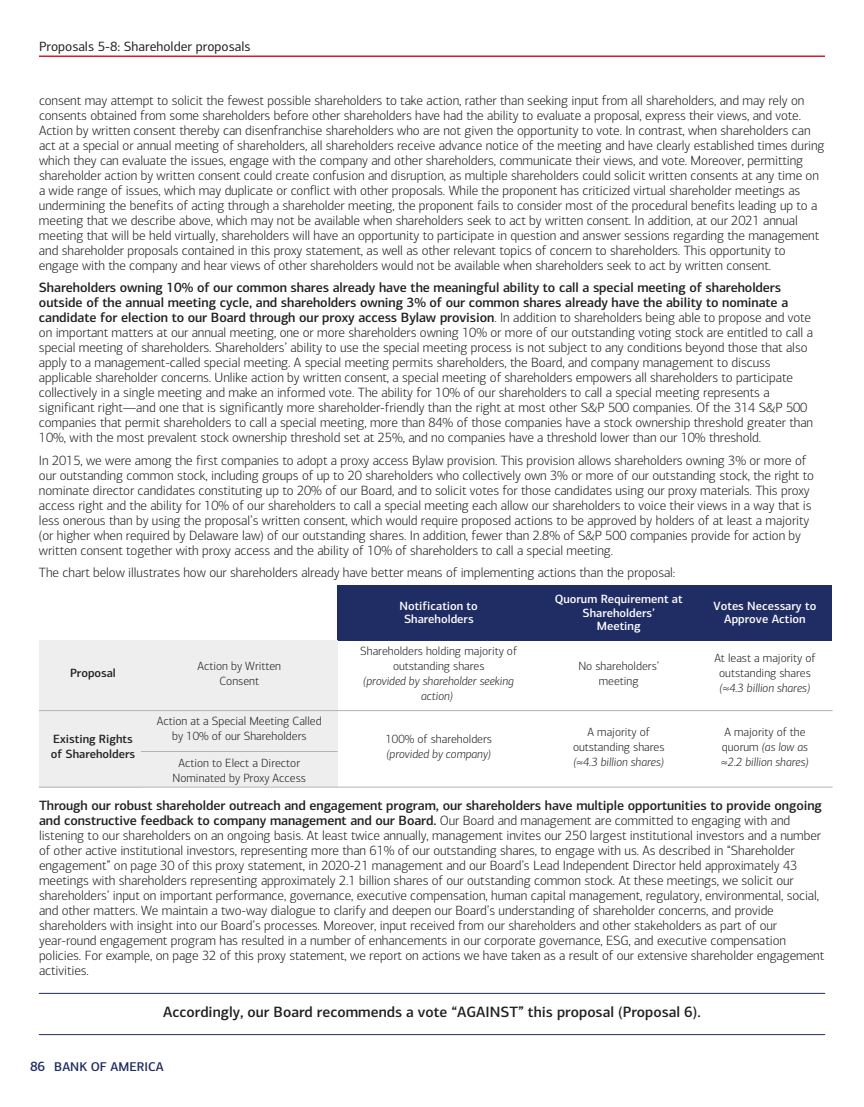
<style>
.page{position:relative;width:864px;height:1107px;background:#fff}
.page>*{position:absolute;margin:0;border:0;box-sizing:border-box;transform-origin:0 0}
.t1{font:500 15px "Connections";color:#231f20}
.t2{font:300 13.5px/15px "Connections";letter-spacing:-.005em;color:#231f20}
.t3{font:13.5px "Connections";color:#231f20}
.t4{font:500 12.75px "Connections";color:#202c64}
.t5{font:300 12px/15px "Connections";color:#231f20;text-align:center}
.t6{font:500 12px/13.5px "Connections";color:#fff;text-align:center}
.t7{font:italic 300 12px/15px "Connections";color:#231f20;text-align:center}
.t8{font:500 12px/15px "Connections";color:#231f20}
.s1{font-weight:500}
.s2{font-style:italic}
.s3{font-size:13.5px}
</style>
<div class="page">
<hr style="left:39px;top:56px;width:786px;height:1px;background:#d2202f">
<div style="left:338px;top:585px;width:494px;height:55px;background:#202c64"></div>
<div style="left:39px;top:640px;width:299px;height:71px;background:#eeeeef"></div>
<div style="left:39px;top:711px;width:102px;height:77px;background:#eeeeef"></div>
<div style="left:141px;top:711px;width:197px;height:41px;background:#eeeeef"></div>
<div style="left:141px;top:752px;width:197px;height:36px;background:#eeeeef"></div>
<hr style="left:39px;top:710px;width:793px;height:1px;background:#b2b3b7">
<hr style="left:141px;top:751px;width:196px;height:1px;background:#b2b3b7">
<hr style="left:39px;top:787px;width:793px;height:1px;background:#b2b3b7">
<hr style="left:39px;top:993px;width:786px;height:1px;background:#202c64">
<hr style="left:39px;top:1034px;width:786px;height:1px;background:#202c64">
<p class="t3" style="left:39px;top:41px;width:213px">Proposals 5-8: Shareholder proposals</p>
<p class="t2" style="left:39px;top:94px;width:787px">consent may attempt to solicit the fewest possible shareholders to take action, rather than seeking input from all shareholders, and may rely on consents obtained from some shareholders before other shareholders have had the ability to evaluate a proposal, express their views, and vote.<br>Action by written consent thereby can disenfranchise shareholders who are not given the opportunity to vote. In contrast, when shareholders can act at a special or annual meeting of shareholders, all shareholders receive advance notice of the meeting and have clearly established times during which they can evaluate the issues, engage with the company and other shareholders, communicate their views, and vote. Moreover, permitting shareholder action by written consent could create confusion and disruption, as multiple shareholders could solicit written consents at any time on a wide range of issues, which may duplicate or conflict with other proposals. While the proponent has criticized virtual shareholder meetings as undermining the benefits of acting through a shareholder meeting, the proponent fails to consider most of the procedural benefits leading up to a meeting that we describe above, which may not be available when shareholders seek to act by written consent. In addition, at our 2021 annual meeting that will be held virtually, shareholders will have an opportunity to participate in question and answer sessions regarding the management and shareholder proposals contained in this proxy statement, as well as other relevant topics of concern to shareholders. This opportunity to engage with the company and hear views of other shareholders would not be available when shareholders seek to act by written consent.</p>
<p class="t2" style="left:39px;top:282px;width:776px"><span class="s1">Shareholders owning 10% of our common shares already have the meaningful ability to call a special meeting of shareholders outside of the annual meeting cycle, and shareholders owning 3% of our common shares already have the ability to nominate a candidate for election to our Board through our proxy access Bylaw provision</span>. In addition to shareholders being able to propose and vote on important matters at our annual meeting, one or more shareholders owning 10% or more of our outstanding voting stock are entitled to call a special meeting of shareholders. Shareholders’ ability to use the special meeting process is not subject to any conditions beyond those that also apply to a management-called special meeting. A special meeting permits shareholders, the Board, and company management to discuss applicable shareholder concerns. Unlike action by written consent, a special meeting of shareholders empowers all shareholders to participate collectively in a single meeting and make an informed vote. The ability for 10% of our shareholders to call a special meeting represents a significant right—and one that is significantly more shareholder-friendly than the right at most other S&amp;P 500 companies. Of the 314 S&amp;P 500 companies that permit shareholders to call a special meeting, more than 84% of those companies have a stock ownership threshold greater than 10%, with the most prevalent stock ownership threshold set at 25%, and no companies have a threshold lower than our 10% threshold.</p>
<p class="t2" style="left:39px;top:454px;width:777px">In 2015, we were among the first companies to adopt a proxy access Bylaw provision. This provision allows shareholders owning 3% or more of our outstanding common stock, including groups of up to 20 shareholders who collectively own 3% or more of our outstanding stock, the right to nominate director candidates constituting up to 20% of our Board, and to solicit votes for those candidates using our proxy materials. This proxy access right and the ability for 10% of our shareholders to call a special meeting each allow our shareholders to voice their views in a way that is less onerous than by using the proposal’s written consent, which would require proposed actions to be approved by holders of at least a majority (or higher when required by Delaware law) of our outstanding shares. In addition, fewer than 2.8% of S&amp;P 500 companies provide for action by written consent together with proxy access and the ability of 10% of shareholders to call a special meeting.</p>
<p class="t2" style="left:39px;top:567px;width:638px">The chart below illustrates how our shareholders already have better means of implementing actions than the proposal:</p>
<p class="t6" style="left:400px;top:600px;width:80px">Notification to<br>Shareholders</p>
<p class="t6" style="left:555px;top:593px;width:129px">Quorum Requirement at<br>Shareholders’<br>Meeting</p>
<p class="t6" style="left:714px;top:600px;width:104px">Votes Necessary to<br>Approve Action</p>
<p class="t8" style="left:70px;top:667px;width:47px">Proposal</p>
<p class="t5" style="left:197px;top:659px;width:85px">Action by Written<br>Consent</p>
<p class="t5" style="left:360px;top:644px;width:158px">Shareholders holding majority of outstanding shares</p>
<p class="t7" style="left:363px;top:674px;width:152px">(provided by shareholder seeking action)</p>
<p class="t5" style="left:578px;top:659px;width:82px">No shareholders’ meeting</p>
<p class="t5" style="left:714px;top:652px;width:103px">At least a majority of outstanding shares <span class="s2">(</span>≈<span class="s2">4.3 billion shares)</span></p>
<p class="t5" style="left:157px;top:715px;width:166px">Action at a Special Meeting Called by 10% of our Shareholders</p>
<p class="t5" style="left:573px;top:725px;width:93px">A majority of outstanding shares <span class="s2">(</span>≈<span class="s2">4.3 billion shares)</span></p>
<p class="t5" style="left:722px;top:725px;width:88px;text-align:left">A majority of the quorum <span class="s2">(as low as</span></p>
<p class="t5" style="left:386px;top:733px;width:108px">100% of shareholders</p>
<p class="t7" style="left:386px;top:748px;width:106px">(provided by company)</p>
<p class="t8" style="left:51px;top:733px;width:86px">Existing Rights of Shareholders</p>
<p class="t5" style="left:178px;top:756px;width:123px">Action to Elect a Director</p>
<p class="t7" style="left:721px;top:755px;width:89px">≈2.2 billion shares)</p>
<p class="t5" style="left:173px;top:771px;width:135px">Nominated by Proxy Access</p>
<p class="t2" style="left:39px;top:799px;width:787px"><span class="s1">Through our robust shareholder outreach and engagement program, our shareholders have multiple opportunities to provide ongoing and constructive feedback to company management and our Board.</span> Our Board and management are committed to engaging with and listening to our shareholders on an ongoing basis. At least twice annually, management invites our 250 largest institutional investors and a number of other active institutional investors, representing more than 61% of our outstanding shares, to engage with us. As described in “Shareholder engagement” on page 30 of this proxy statement, in 2020-21 management and our Board’s Lead Independent Director held approximately 43 meetings with shareholders representing approximately 2.1 billion shares of our outstanding common stock. At these meetings, we solicit our shareholders’ input on important performance, governance, executive compensation, human capital management, regulatory, environmental, social, and other matters. We maintain a two-way dialogue to clarify and deepen our Board’s understanding of shareholder concerns, and provide shareholders with insight into our Board’s processes. Moreover, input received from our shareholders and other stakeholders as part of our year-round engagement program has resulted in a number of enhancements in our corporate governance, ESG, and executive compensation policies. For example, on page 32 of this proxy statement, we report on actions we have taken as a result of our extensive shareholder engagement activities.</p>
<p class="t1" style="left:163px;top:1006px;width:539px">Accordingly, our Board recommends a vote “AGAINST” this proposal (Proposal 6).</p>
<p class="t4" style="left:30px;top:1062px;width:135px"><span class="s3">86</span> BANK OF AMERICA</p>
</div>
